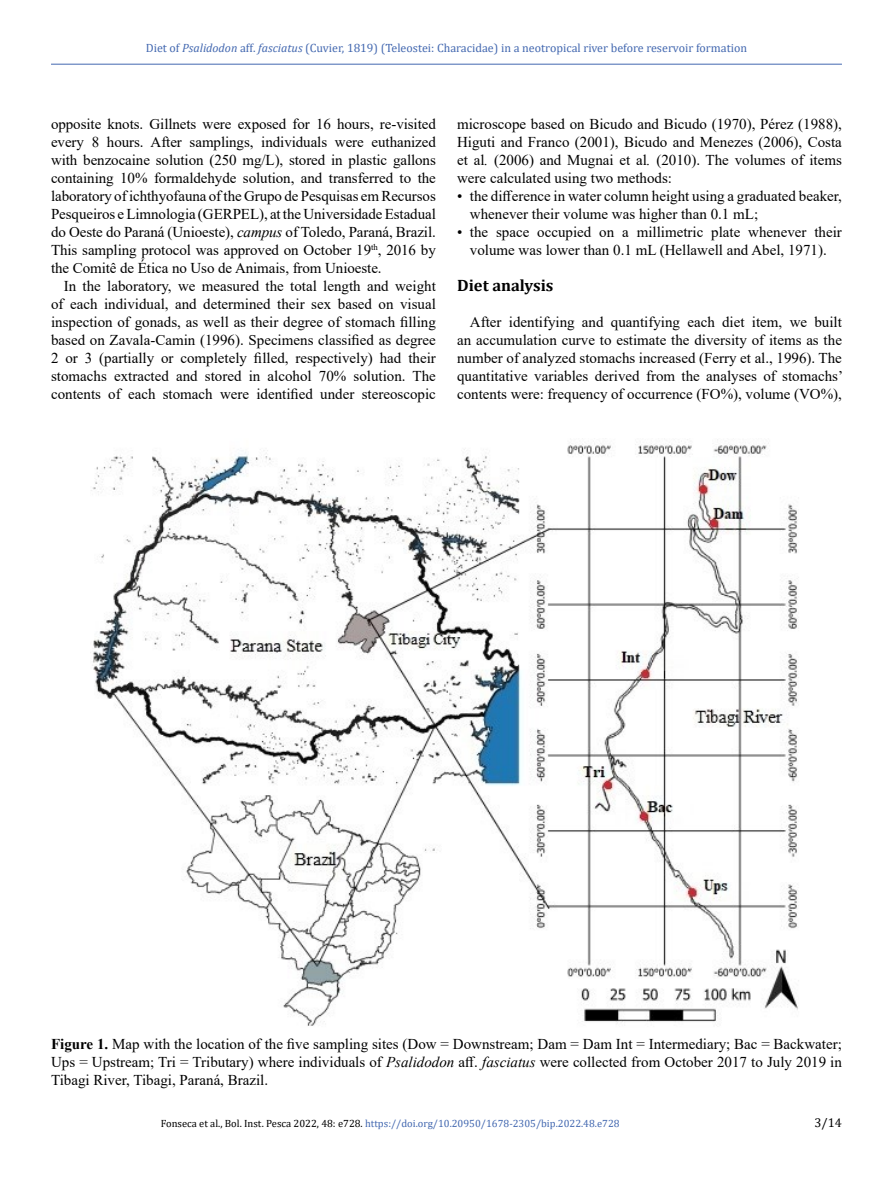
<style>
.page{position:relative;width:893px;height:1191px;background:#fff}
.page>*{position:absolute;margin:0;border:0;box-sizing:border-box;transform-origin:0 0}
.t1{font:700 16.5px "Cambria";color:#000}
.t2{font:15px/18px "Times New Roman";color:#000;text-align:justify}
.t3{font:12.75px "Cambria";color:#000}
.t4{font:12px "Cambria";color:#4368b0}
.t5{font:10.5px "Cambria";color:#4368b0}
.s1{font-style:italic}
.s2{font-weight:700}
.s3{color:#000}
</style>
<div class="page">
<hr style="left:51px;top:64px;width:791px;height:1px;background:#4368b0">
<img style="left:90px;top:439px;width:709px;height:587px">
<p class="t4" style="left:146px;top:41px;width:603px">Diet of <span class="s1">Psalidodon</span> aff. <span class="s1">fasciatus</span> (Cuvier, 1819) (Teleostei: Characidae) in a neotropical river before reservoir formation</p>
<p class="t2" style="left:51px;top:114px;width:386px">opposite knots. Gillnets were exposed for 16 hours, re-visited every 8 hours. After samplings, individuals were euthanized with benzocaine solution (250 mg/L), stored in plastic gallons containing 10% formaldehyde solution, and transferred to the laboratory of ichthyofauna of the Grupo de Pesquisas em Recursos Pesqueiros e Limnologia (GERPEL), at the Universidade Estadual do Oeste do Paraná (Unioeste), <span class="s1">campus</span> of Toledo, Paraná, Brazil.<br>This sampling protocol was approved on October 19<sup>th</sup>, 2016 by the Comitê de Ética no Uso de Animais, from Unioeste.</p>
<p class="t2" style="left:51px;top:276px;width:386px;text-indent:13px">In the laboratory, we measured the total length and weight of each individual, and determined their sex based on visual inspection of gonads, as well as their degree of stomach filling based on Zavala-Camin (1996). Specimens classified as degree 2 or 3 (partially or completely filled, respectively) had their stomachs extracted and stored in alcohol 70% solution. The contents of each stomach were identified under stereoscopic</p>
<p class="t2" style="left:457px;top:114px;width:386px">microscope based on Bicudo and Bicudo (1970), Pérez (1988), Higuti and Franco (2001), Bicudo and Menezes (2006), Costa et al<span class="s1">.</span> (2006) and Mugnai et al<span class="s1">.</span> (2010). The volumes of items were calculated using two methods:</p>
<p class="t2" style="left:470px;top:186px;width:374px;text-indent:-13px">• the difference in water column height using a graduated beaker, whenever their volume was higher than 0.1 mL;</p>
<p class="t2" style="left:457px;top:222px;width:386px;text-align:center">• the space occupied on a millimetric plate whenever their volume was lower than 0.1 mL (Hellawell and Abel, 1971).</p>
<p class="t1" style="left:457px;top:273px;width:98px">Diet analysis</p>
<p class="t2" style="left:457px;top:312px;width:387px;text-indent:13px">After identifying and quantifying each diet item, we built an accumulation curve to estimate the diversity of items as the number of analyzed stomachs increased (Ferry et al., 1996). The quantitative variables derived from the analyses of stomachs’ contents were: frequency of occurrence (FO%), volume (VO%),</p>
<p class="t2" style="left:51px;top:1034px;width:792px"><span class="s2">Figure 1.</span> Map with the location of the five sampling sites (Dow = Downstream; Dam = Dam Int = Intermediary; Bac = Backwater; Ups = Upstream; Tri = Tributary) where individuals of <span class="s1">Psalidodon</span> aff. <span class="s1">fasciatus</span> were collected from October 2017 to July 2019 in Tibagi River, Tibagi, Paraná, Brazil.</p>
<p class="t5" style="left:161px;top:1117px;width:460px"><span class="s3">Fonseca et al., Bol. Inst. Pesca 2022, 48: e728.</span> https://doi.org/10.20950/1678-2305/bip.2022.48.e728</p>
<p class="t3" style="left:814px;top:1115px;width:29px">3/14</p>
</div>
